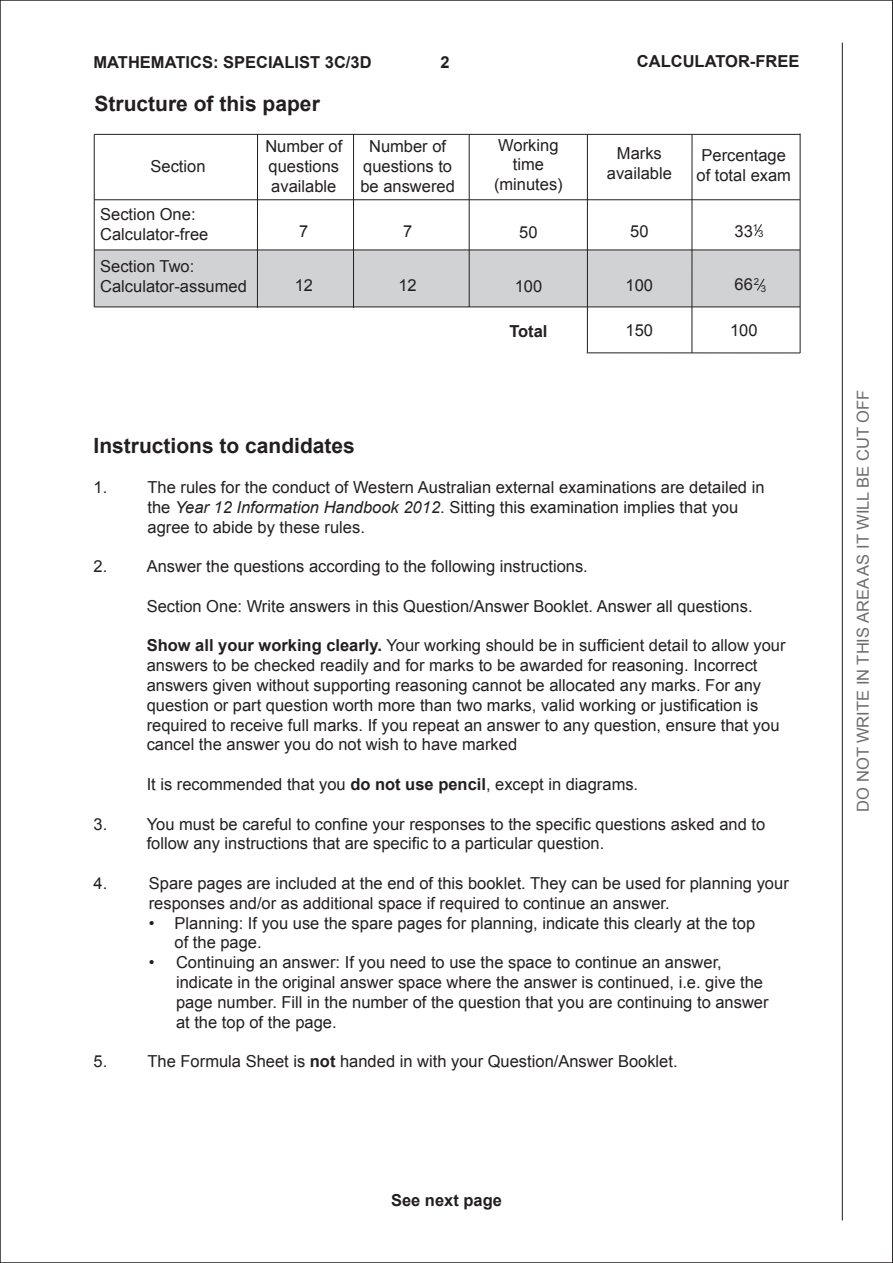
<style>
.page{position:relative;width:893px;height:1263px;background:#fff}
.page>*{position:absolute;margin:0;border:0;box-sizing:border-box;transform-origin:0 0}
.t1{font:700 21px "Arial";color:#231f20}
.t2{font:16.5px/19.8px "Arial";color:#231f20}
.t3{font:700 16.5px "Arial";color:#231f20}
.t4{font:16.5px "Arial";color:#6c6d70}
.t5{font:9.6px "Arial";color:#231f20}
.s1{font-style:italic}
.s2{font-weight:700}
</style>
<div class="page">
<hr style="left:842px;top:43px;width:1px;height:1177px;background:#231f20">
<svg style="left:892px;top:0;width:1px;height:1263px"></svg>
<div style="left:94px;top:250px;width:705px;height:56px;background:#d1d2d4"></div>
<hr style="left:94px;top:134px;width:706px;height:1px;background:#231f20">
<hr style="left:94px;top:199px;width:706px;height:1px;background:#231f20">
<hr style="left:94px;top:250px;width:706px;height:1px;background:#231f20">
<hr style="left:94px;top:307px;width:706px;height:1px;background:#231f20">
<hr style="left:587px;top:352px;width:213px;height:1px;background:#231f20">
<hr style="left:94px;top:134px;width:1px;height:173px;background:#231f20">
<hr style="left:257px;top:134px;width:1px;height:174px;background:#231f20">
<hr style="left:353px;top:134px;width:1px;height:174px;background:#231f20">
<hr style="left:469px;top:134px;width:1px;height:173px;background:#231f20">
<hr style="left:587px;top:134px;width:1px;height:218px;background:#231f20">
<hr style="left:692px;top:134px;width:1px;height:219px;background:#231f20">
<hr style="left:800px;top:134px;width:1px;height:219px;background:#231f20">
<svg style="left:754px;top:224px;width:8px;height:12px"></svg>
<svg style="left:757px;top:278px;width:8px;height:13px"></svg>
<p class="t3" style="left:94px;top:51px;width:280px">MATHEMATICS: SPECIALIST 3C/3D</p>
<p class="t3" style="left:440px;top:51px;width:11px">2</p>
<p class="t3" style="left:637px;top:51px;width:164px">CALCULATOR-FREE</p>
<p class="t1" style="left:95px;top:90px;width:227px">Structure of this paper</p>
<p class="t2" style="left:150px;top:156px;width:57px">Section</p>
<p class="t2" style="left:100px;top:204px;width:110px">Section One:<br>Calculator-free</p>
<p class="t2" style="left:100px;top:257px;width:148px">Section Two:<br>Calculator-assumed</p>
<p class="t2" style="left:265px;top:137px;width:79px">Number of questions available</p>
<p class="t2" style="left:299px;top:222px;width:11px">7</p>
<p class="t2" style="left:295px;top:276px;width:20px">12</p>
<p class="t2" style="left:360px;top:137px;width:96px;text-align:center">Number of questions to be answered</p>
<p class="t2" style="left:403px;top:222px;width:11px">7</p>
<p class="t2" style="left:398px;top:276px;width:20px">12</p>
<p class="t2" style="left:494px;top:135px;width:70px;text-align:center">Working time (minutes)</p>
<p class="t2" style="left:519px;top:222px;width:20px">50</p>
<p class="t2" style="left:515px;top:276px;width:29px">100</p>
<p class="t3" style="left:509px;top:320px;width:40px">Total</p>
<p class="t2" style="left:607px;top:144px;width:67px;text-align:center">Marks available</p>
<p class="t2" style="left:696px;top:145px;width:96px;text-align:center">Percentage of total exam</p>
<p class="t2" style="left:630px;top:221px;width:20px">50</p>
<p class="t5" style="left:753px;top:221px;width:7px">1</p>
<p class="t2" style="left:735px;top:221px;width:20px">33</p>
<p class="t5" style="left:758px;top:228px;width:7px">3</p>
<p class="t2" style="left:626px;top:275px;width:29px">100</p>
<p class="t2" style="left:626px;top:321px;width:29px">150</p>
<p class="t5" style="left:754px;top:275px;width:7px">2</p>
<p class="t2" style="left:735px;top:275px;width:20px">66</p>
<p class="t2" style="left:730px;top:320px;width:29px">100</p>
<p class="t5" style="left:761px;top:282px;width:7px">3</p>
<p class="t1" style="left:94px;top:432px;width:263px">Instructions to candidates</p>
<p class="t2" style="left:94px;top:477px;width:15px">1.</p>
<p class="t2" style="left:148px;top:477px;width:618px">The rules for the conduct of Western Australian external examinations are detailed in the <span class="s1">Year 12 Information Handbook 2012</span>. Sitting this examination implies that you agree to abide by these rules.</p>
<p class="t2" style="left:94px;top:557px;width:496px">2. Answer the questions according to the following instructions.</p>
<p class="t2" style="left:147px;top:596px;width:607px">Section One: Write answers in this Question/Answer Booklet. Answer all questions.</p>
<p class="t2" style="left:147px;top:636px;width:640px"><span class="s2">Show all your working clearly.</span> Your working should be in sufficient detail to allow your answers to be checked readily and for marks to be awarded for reasoning. Incorrect answers given without supporting reasoning cannot be allocated any marks. For any question or part question worth more than two marks, valid working or justification is required to receive full marks. If you repeat an answer to any question, ensure that you cancel the answer you do not wish to have marked</p>
<p class="t2" style="left:147px;top:774px;width:493px">It is recommended that you <span class="s2">do not use pencil</span>, except in diagrams.</p>
<p class="t2" style="left:147px;top:814px;width:620px;text-indent:-53px">3. You must be careful to confine your responses to the specific questions asked and to follow any instructions that are specific to a particular question.</p>
<p class="t2" style="left:94px;top:873px;width:15px">4.</p>
<p class="t2" style="left:149px;top:873px;width:641px">Spare pages are included at the end of this booklet. They can be used for planning your responses and/or as additional space if required to continue an answer.</p>
<p class="t2" style="left:175px;top:913px;width:582px;text-indent:-26px">• Planning: If you use the spare pages for planning, indicate this clearly at the top of the page.</p>
<p class="t2" style="left:176px;top:953px;width:594px;text-indent:-27px">• Continuing an answer: If you need to use the space to continue an answer, indicate in the original answer space where the answer is continued, i.e. give the page number. Fill in the number of the question that you are continuing to answer at the top of the page.</p>
<p class="t2" style="left:94px;top:1052px;width:15px">5.</p>
<p class="t2" style="left:148px;top:1052px;width:532px">The Formula Sheet is <span class="s2">not</span> handed in with your Question/Answer Booklet.</p>
<p class="t3" style="left:391px;top:1189px;width:112px">See next page</p>
<p class="t4" style="left:852px;top:811px;width:423px;rotate:-90deg">DO NOT WRITE IN THIS AREA AS IT WILL BE CUT OFF</p>
</div>
